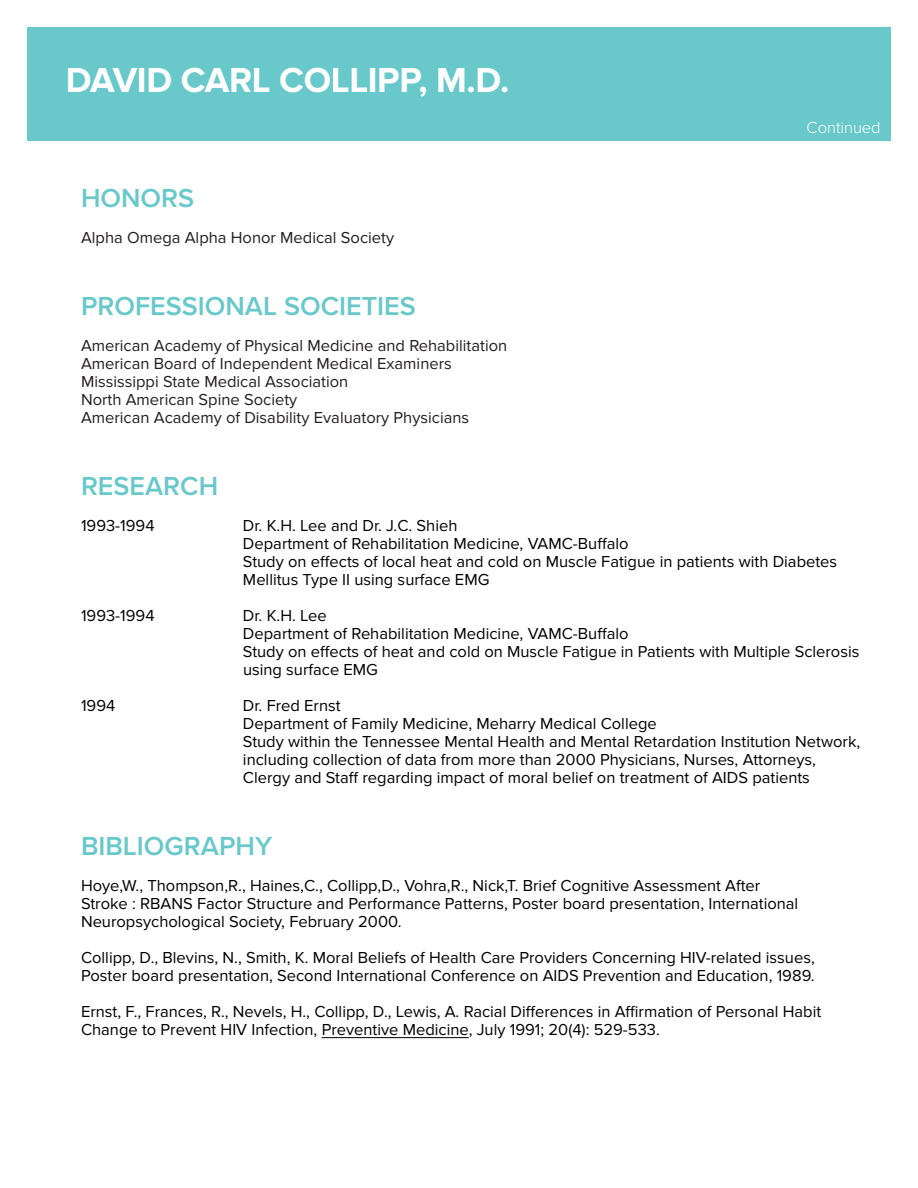
<style>
.page{position:relative;width:918px;height:1188px;background:#fff}
.page>*{position:absolute;margin:0;border:0;box-sizing:border-box;transform-origin:0 0}
.t1{font:700 36px "Proxima Nova";letter-spacing:-.01em;color:#fff}
.t2{font:600 27px "Proxima Nova";color:#69c8c9}
.t3{font:16.5px/18px "Proxima Nova";color:#000}
.t4{font:16.5px/18px "Proxima Nova";color:#231f20}
.t5{font:300 16.5px "Proxima Nova";color:#fff}
</style>
<div class="page">
<hr style="left:322px;top:1037px;width:147px;height:1px;background:#000">
<div style="left:27px;top:27px;width:864px;height:113px;background:#69c8c9"></div>
<p class="t1" style="left:66px;top:59px;width:445px">DAVID CARL COLLIPP, M.D.</p>
<p class="t2" style="left:81px;top:178px;width:115px">HONORS</p>
<p class="t4" style="left:81px;top:230px;width:315px">Alpha Omega Alpha Honor Medical Society</p>
<p class="t2" style="left:81px;top:286px;width:336px">PROFESSIONAL SOCIETIES</p>
<p class="t4" style="left:81px;top:338px;width:428px">American Academy of Physical Medicine and Rehabilitation<br>American Board of Independent Medical Examiners</p>
<p class="t4" style="left:81px;top:374px;width:269px">Mississippi State Medical Association</p>
<p class="t4" style="left:81px;top:392px;width:218px">North American Spine Society</p>
<p class="t4" style="left:81px;top:410px;width:390px">American Academy of Disability Evaluatory Physicians</p>
<p class="t5" style="left:807px;top:115px;width:76px">Continued</p>
<p class="t2" style="left:81px;top:466px;width:139px">RESEARCH</p>
<p class="t3" style="left:81px;top:518px;width:75px">1993-1994</p>
<p class="t3" style="left:243px;top:518px;width:216px">Dr. K.H. Lee and Dr. J.C. Shieh</p>
<p class="t3" style="left:243px;top:536px;width:387px">Department of Rehabilitation Medicine, VAMC-Buffalo</p>
<p class="t3" style="left:243px;top:554px;width:596px">Study on effects of local heat and cold on Muscle Fatigue in patients with Diabetes<br>Mellitus Type II using surface EMG</p>
<p class="t3" style="left:81px;top:608px;width:75px">1993-1994</p>
<p class="t3" style="left:243px;top:608px;width:85px">Dr. K.H. Lee</p>
<p class="t3" style="left:243px;top:626px;width:387px">Department of Rehabilitation Medicine, VAMC-Buffalo</p>
<p class="t3" style="left:243px;top:644px;width:618px">Study on effects of heat and cold on Muscle Fatigue in Patients with Multiple Sclerosis using surface EMG</p>
<p class="t3" style="left:81px;top:698px;width:36px">1994</p>
<p class="t3" style="left:243px;top:698px;width:99px">Dr. Fred Ernst</p>
<p class="t3" style="left:243px;top:716px;width:415px">Department of Family Medicine, Meharry Medical College</p>
<p class="t3" style="left:243px;top:734px;width:619px">Study within the Tennessee Mental Health and Mental Retardation Institution Network, including collection of data from more than 2000 Physicians, Nurses, Attorneys,<br>Clergy and Staff regarding impact of moral belief on treatment of AIDS patients</p>
<p class="t2" style="left:81px;top:826px;width:193px">BIBLIOGRAPHY</p>
<p class="t3" style="left:81px;top:878px;width:719px">Hoye,W., Thompson,R., Haines,C., Collipp,D., Vohra,R., Nick,T. Brief Cognitive Assessment After<br>Stroke : RBANS Factor Structure and Performance Patterns, Poster board presentation, International<br>Neuropsychological Society, February 2000.</p>
<p class="t3" style="left:81px;top:950px;width:735px">Collipp, D., Blevins, N., Smith, K. Moral Beliefs of Health Care Providers Concerning HIV-related issues,<br>Poster board presentation, Second International Conference on AIDS Prevention and Education, 1989.</p>
<p class="t3" style="left:81px;top:1004px;width:742px">Ernst, F., Frances, R., Nevels, H., Collipp, D., Lewis, A. Racial Differences in Affirmation of Personal Habit<br>Change to Prevent HIV Infection, Preventive Medicine, July 1991; 20(4): 529-533.</p>
</div>
